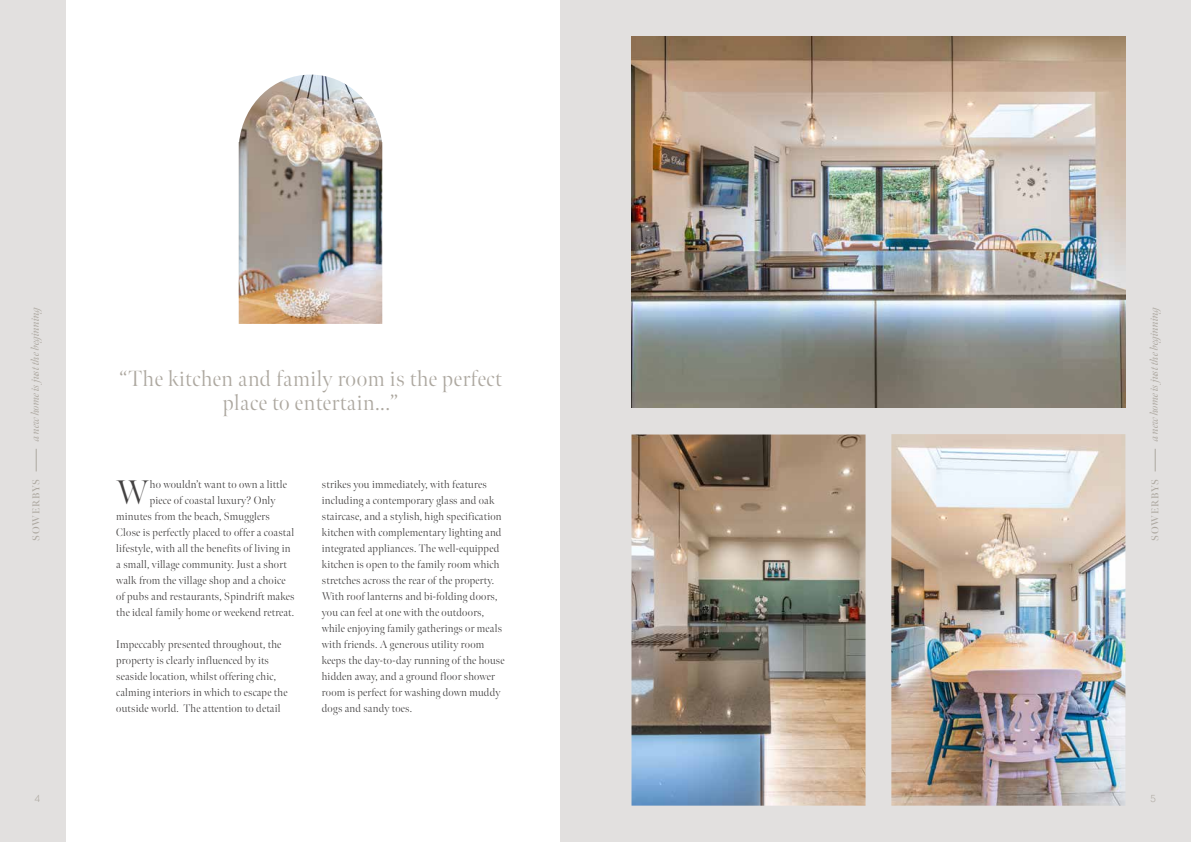
<style>
.page{position:relative;width:1191px;height:842px;background:#fff}
.page>*{position:absolute;margin:0;border:0;box-sizing:border-box;transform-origin:0 0}
.t1{font:300 34px "Meno Banner";color:#434141}
.t2{font:300 22px/24px "Meno Banner";letter-spacing:.025em;color:#ada8a0;text-align:center}
.t3{font:300 11px/16px "Meno Banner";letter-spacing:.02em;color:#434141}
.t4{font:italic 11px "Meno Banner";letter-spacing:-.01em;color:#ada8a0}
.t5{font:600 10px "Meno Banner";letter-spacing:.08em;color:#ada8a0}
.t6{font:300 10px "Quasimoda";color:#ada8a0}
</style>
<div class="page">
<div style="left:0;top:0;width:595px;height:842px;background:#e2e0df"></div>
<div style="left:595px;top:0;width:596px;height:842px;background:#e2e0df"></div>
<svg style="left:36px;top:449px;width:1px;height:22px"></svg>
<svg style="left:1155px;top:449px;width:1px;height:22px"></svg>
<div style="left:66px;top:0;width:493px;height:842px;background:#fff"></div>
<img style="left:631px;top:36px;width:494px;height:371px">
<img style="left:631px;top:434px;width:234px;height:372px">
<img style="left:239px;top:75px;width:143px;height:249px">
<img style="left:891px;top:434px;width:234px;height:372px">
<p class="t4" style="left:29px;top:441px;width:138px;rotate:-90deg">a new home is just the beginning</p>
<p class="t4" style="left:1147px;top:441px;width:138px;rotate:-90deg">a new home is just the beginning</p>
<h1 class="t1" style="left:116px;top:472px;width:34px">W</h1>
<p class="t3" style="left:150px;top:477px;width:139px">ho wouldn’t want to own a little</p>
<h2 class="t2" style="left:119px;top:367px;width:384px">“The kitchen and family room is the perfect place to entertain...”</h2>
<p class="t5" style="left:30px;top:541px;width:63px;rotate:-90deg">SOWERBYS</p>
<p class="t5" style="left:1149px;top:541px;width:63px;rotate:-90deg">SOWERBYS</p>
<p class="t3" style="left:322px;top:477px;width:184px">strikes you immediately, with features including a contemporary glass and oak staircase, and a stylish, high specification kitchen with complementary lighting and integrated appliances. The well-equipped kitchen is open to the family room which stretches across the rear of the property.<br>With roof lanterns and bi-folding doors, you can feel at one with the outdoors, while enjoying family gatherings or meals with friends. A generous utility room keeps the day-to-day running of the house hidden away, and a ground floor shower room is perfect for washing down muddy dogs and sandy toes.</p>
<p class="t3" style="left:150px;top:493px;width:127px">piece of coastal luxury? Only</p>
<p class="t3" style="left:116px;top:509px;width:155px">minutes from the beach, Smugglers</p>
<p class="t3" style="left:116px;top:525px;width:179px">Close is perfectly placed to offer a coastal</p>
<p class="t3" style="left:116px;top:541px;width:176px">lifestyle, with all the benefits of living in</p>
<p class="t3" style="left:116px;top:557px;width:172px">a small, village community. Just a short</p>
<p class="t3" style="left:116px;top:573px;width:171px">walk from the village shop and a choice</p>
<p class="t3" style="left:116px;top:589px;width:180px">of pubs and restaurants, Spindrift makes</p>
<p class="t3" style="left:116px;top:605px;width:179px">the ideal family home or weekend retreat.</p>
<p class="t3" style="left:116px;top:637px;width:173px">Impeccably presented throughout, the property is clearly influenced by its seaside location, whilst offering chic, calming interiors in which to escape the outside world. The attention to detail</p>
<p class="t6" style="left:35px;top:791px;width:7px">4</p>
<p class="t6" style="left:1150px;top:791px;width:7px">5</p>
</div>
